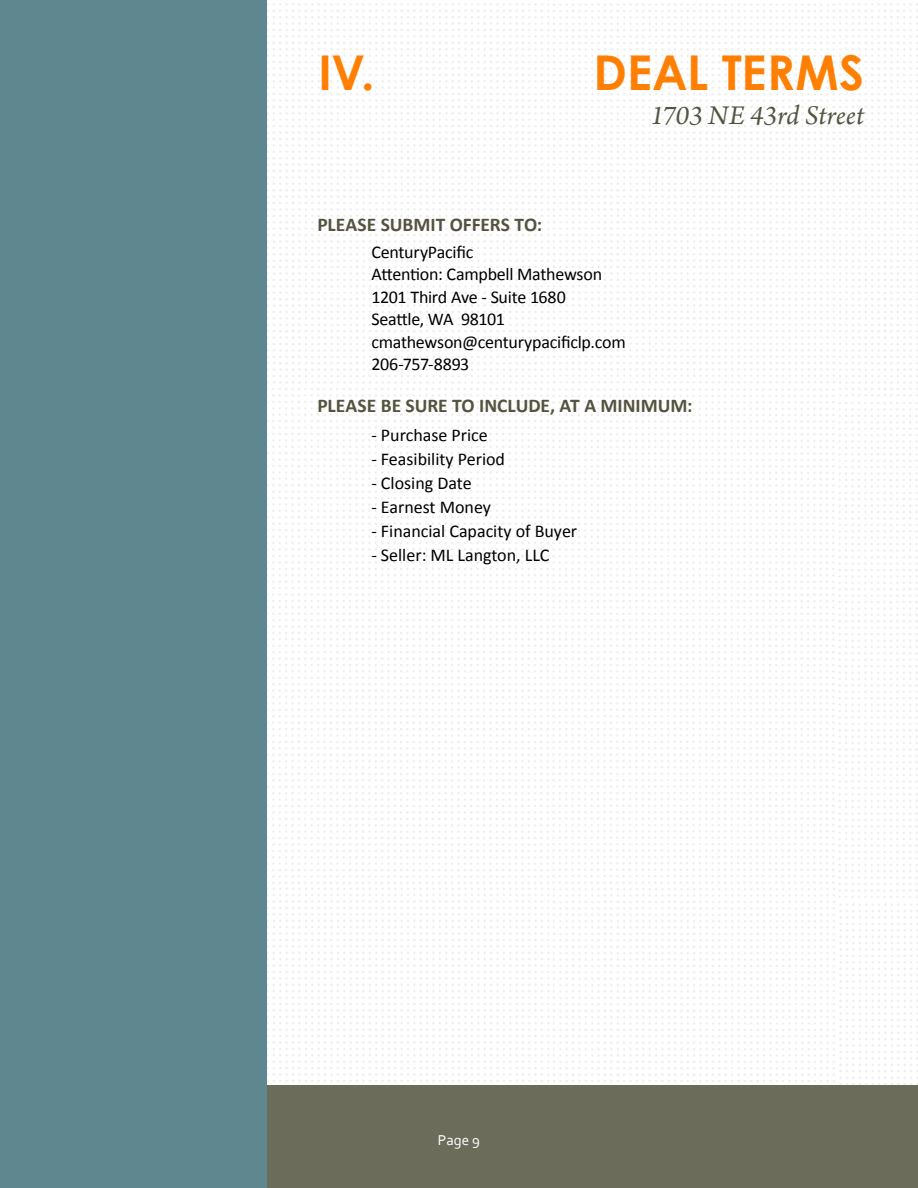
<style>
.page{position:relative;width:918px;height:1188px;background:#fff}
.page>*{position:absolute;margin:0;border:0;box-sizing:border-box;transform-origin:0 0}
.t1{font:700 48px "Century Gothic";color:#ff7f02}
.t2{font:italic 28.5px "Arno Pro";color:#545441}
.t3{font:700 19.5px "Calibri";color:#555340}
.t4{font:18px/22.5px "Calibri";letter-spacing:-.01em;color:#000}
.t5{font:15px "Corbel";color:#fff}
</style>
<div class="page">
<img style="left:267px;top:3px;width:651px;height:1082px">
<div style="left:0;top:1086px;width:918px;height:102px;background:#6c6c5b"></div>
<div style="left:0;top:0;width:267px;height:1188px;background:#5e878f"></div>
<h1 class="t1" style="left:319px;top:36px;width:57px">IV.</h1>
<h1 class="t1" style="left:594px;top:36px;width:272px">DEAL TERMS</h1>
<h2 class="t2" style="left:651px;top:99px;width:215px">1703 NE 43rd Street</h2>
<p class="t3" style="left:317px;top:212px;width:226px">PLEASE SUBMIT OFFERS TO:</p>
<p class="t4" style="left:371px;top:240px;width:256px">CenturyPacific<br>Attention: Campbell Mathewson<br>1201 Third Ave - Suite 1680<br>Seattle, WA 98101 cmathewson@centurypacificlp.com<br>206-757-8893</p>
<p class="t3" style="left:317px;top:393px;width:377px">PLEASE BE SURE TO INCLUDE, AT A MINIMUM:</p>
<p class="t4" style="left:371px;top:424px;width:118px">- Purchase Price</p>
<p class="t4" style="left:371px;top:448px;width:135px">- Feasibility Period</p>
<p class="t4" style="left:371px;top:472px;width:102px">- Closing Date</p>
<p class="t4" style="left:371px;top:496px;width:121px">- Earnest Money</p>
<p class="t4" style="left:371px;top:520px;width:207px">- Financial Capacity of Buyer</p>
<p class="t4" style="left:371px;top:544px;width:179px">- Seller: ML Langton, LLC</p>
<p class="t5" style="left:438px;top:1131px;width:44px">Page 9</p>
</div>
